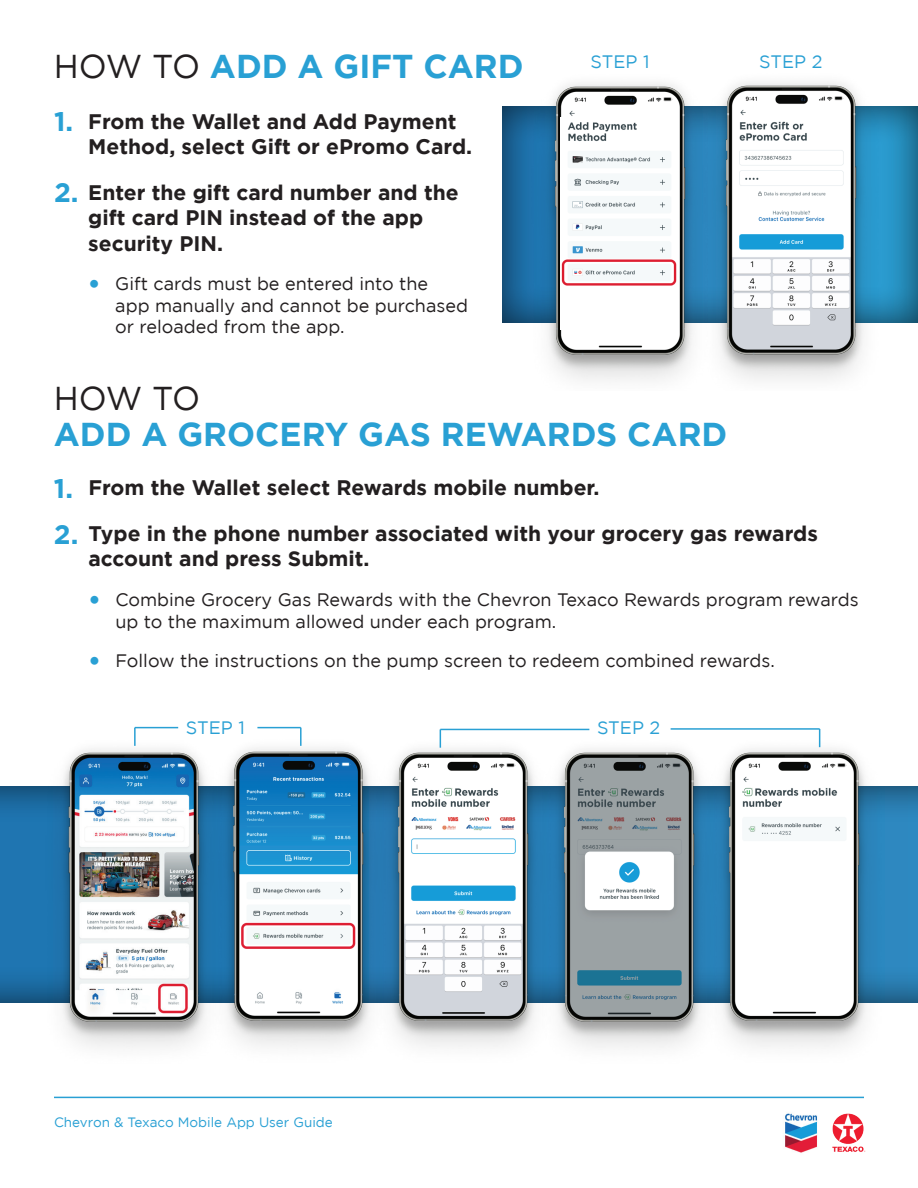
<style>
.page{position:relative;width:918px;height:1188px;background:#fff}
.page>*{position:absolute;margin:0;border:0;box-sizing:border-box;transform-origin:0 0}
.t1{font:700 33px "Gotham";color:#29a0d4}
.t2{font:33px "Gotham";color:#231f20}
.t3{font:700 27px/46.5px "Gotham";color:#29a0d4}
.t4{font:700 21px/25.2px "Gotham";color:#231f20}
.t5{font:18px/21.6px "Gotham";color:#231f20}
.t6{font:18px "Gotham";color:#29a0d4}
.t7{font:13.5px "Gotham";color:#29a0d4}
.s1{font-weight:400;color:#231f20}
.s2{font-family:"Lato";font-size:21px;color:#29a0d4}
</style>
<div class="page">
<hr style="left:54px;top:1097px;width:810px;height:1px;background:#29a0d4">
<img style="left:785px;top:1113px;width:32px;height:40px">
<img style="left:832px;top:1113px;width:34px;height:39px">
<div style="left:500px;top:105px;width:418px;height:219px;background:#231f20;opacity:.75"></div>
<div style="left:0;top:783px;width:918px;height:219px;background:#231f20;opacity:.75"></div>
<img style="left:558px;top:749px;width:142px;height:299px">
<img style="left:714px;top:81px;width:172px;height:299px">
<img style="left:526px;top:83px;width:188px;height:297px">
<img style="left:390px;top:736px;width:168px;height:311px">
<img style="left:228px;top:748px;width:162px;height:299px">
<img style="left:43px;top:749px;width:185px;height:299px">
<img style="left:700px;top:736px;width:189px;height:311px">
<svg style="left:440px;top:730px;width:1px;height:18px"></svg>
<hr style="left:440px;top:729px;width:149px;height:1px;background:#29a0d4">
<svg style="left:819px;top:730px;width:1px;height:17px"></svg>
<hr style="left:671px;top:728px;width:149px;height:2px;background:#29a0d4">
<svg style="left:134px;top:728px;width:2px;height:18px"></svg>
<hr style="left:135px;top:727px;width:43px;height:1px;background:#29a0d4">
<svg style="left:300px;top:728px;width:2px;height:18px"></svg>
<hr style="left:257px;top:727px;width:44px;height:1px;background:#29a0d4">
<img style="left:561px;top:118px;width:118px;height:211px">
<h1 class="t1" style="left:54px;top:47px;width:471px"><span class="s1">HOW TO</span> ADD A GIFT CARD</h1>
<p class="t4" style="left:88px;top:108px;width:385px">From the Wallet and Add Payment<br>Method, select Gift or ePromo Card.</p>
<p class="t4" style="left:88px;top:180px;width:372px">Enter the gift card number and the gift card PIN instead of the app security PIN.</p>
<p class="t5" style="left:115px;top:273px;width:354px;text-indent:-27px"><span class="s2">•</span> Gift cards must be entered into the<br>app manually and cannot be purchased or reloaded from the app.</p>
<h2 class="t3" style="left:54px;top:98px;width:21px">1.</h2>
<h2 class="t3" style="left:54px;top:168px;width:26px">2.</h2>
<p class="t6" style="left:591px;top:51px;width:60px">STEP 1</p>
<p class="t6" style="left:759px;top:51px;width:65px">STEP 2</p>
<h1 class="t2" style="left:54px;top:380px;width:148px">HOW TO</h1>
<h1 class="t1" style="left:54px;top:415px;width:675px">ADD A GROCERY GAS REWARDS CARD</h1>
<p class="t4" style="left:88px;top:464px;width:731px;line-height:46.2px">From the Wallet select Rewards mobile number.<br>Type in the phone number associated with your grocery gas rewards</p>
<p class="t4" style="left:88px;top:546px;width:283px">account and press Submit.</p>
<p class="t5" style="left:115px;top:588px;width:745px;text-indent:-27px"><span class="s2">•</span> Combine Grocery Gas Rewards with the Chevron Texaco Rewards program rewards up to the maximum allowed under each program.</p>
<p class="t5" style="left:88px;top:650px;width:688px"><span class="s2">•</span> Follow the instructions on the pump screen to redeem combined rewards.</p>
<h2 class="t3" style="left:54px;top:464px;width:26px">1.<br>2.</h2>
<p class="t6" style="left:186px;top:717px;width:60px">STEP 1</p>
<p class="t6" style="left:597px;top:718px;width:65px">STEP 2</p>
<p class="t7" style="left:54px;top:1115px;width:280px">Chevron &amp; Texaco Mobile App User Guide</p>
</div>
